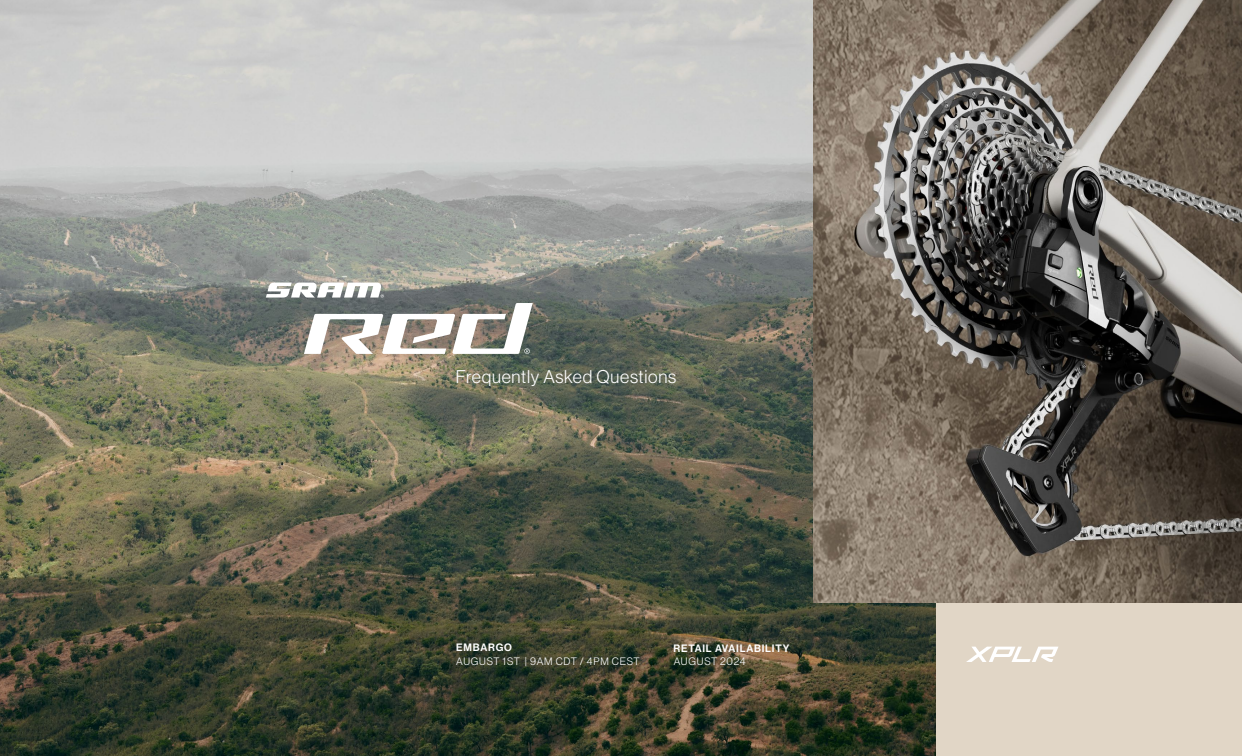
<style>
.page{position:relative;width:1242px;height:756px;background:#e1d6c6}
.page>*{position:absolute;margin:0;border:0;box-sizing:border-box;transform-origin:0 0}
.t1{font:18px "N Haas Grotesk DS Pro 45 Lt";letter-spacing:.04em;color:#fff}
.t2{font:10.5px "N Haas Grotesk DS Pro 45 Lt";letter-spacing:.075em;color:#fff}
.t3{font:10.5px "N Haas Grotesk DS Pro 65 Md";letter-spacing:.075em;color:#fff}
</style>
<div class="page">
<img style="left:0;top:0;width:936px;height:756px">
<img style="left:814px;top:0;width:428px;height:603px">
<svg style="left:266px;top:282px;width:267px;height:72px"></svg>
<svg style="left:966px;top:647px;width:92px;height:15px"></svg>
<h1 class="t1" style="left:456px;top:367px;width:222px">Frequently Asked Questions</h1>
<p class="t3" style="left:456px;top:641px;width:57px">EMBARGO</p>
<p class="t2" style="left:456px;top:655px;width:185px">AUGUST 1ST | 9AM CDT / 4PM CEST</p>
<p class="t3" style="left:674px;top:642px;width:117px">RETAIL AVAILABILITY</p>
<p class="t2" style="left:674px;top:656px;width:74px">AUGUST 2024</p>
</div>
